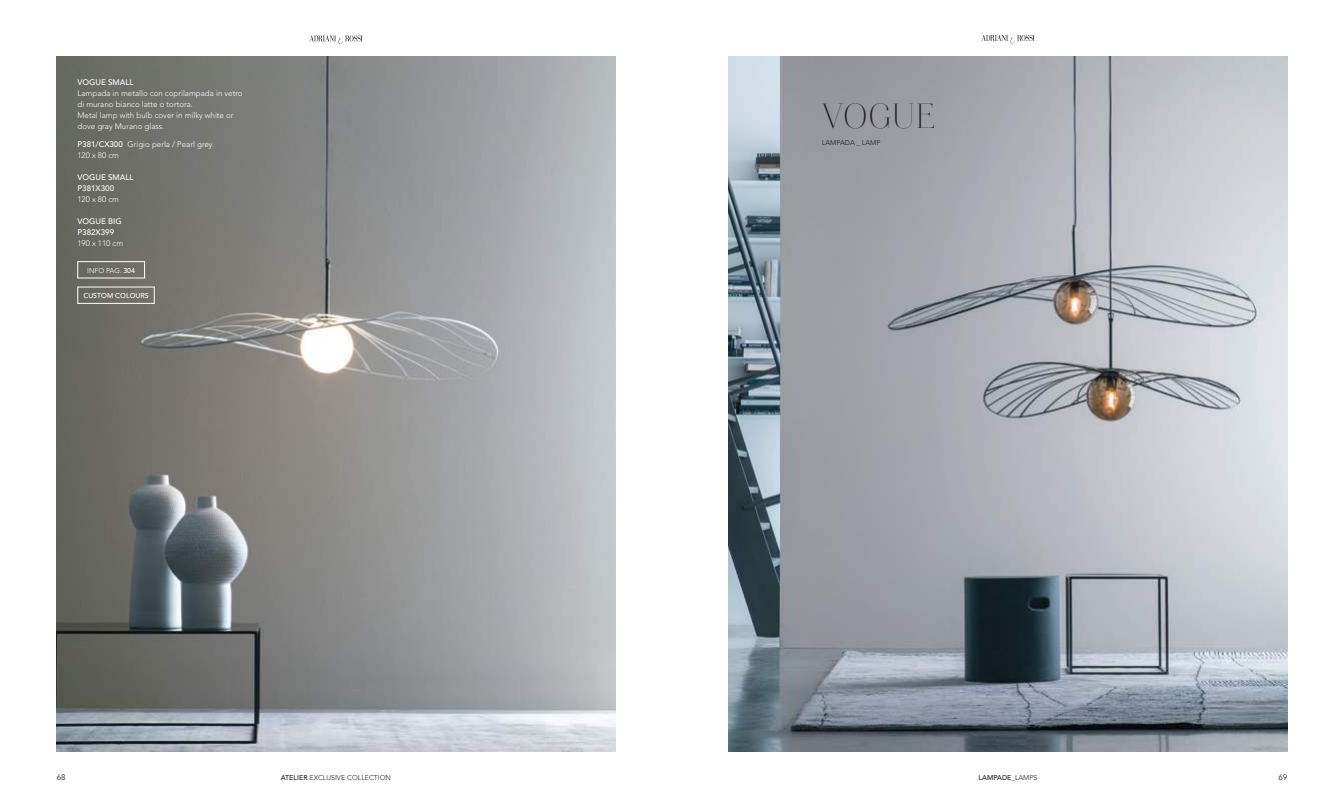
<style>
.page{position:relative;width:1344px;height:808px;background:#fff}
.page>*{position:absolute;margin:0;border:0;box-sizing:border-box;transform-origin:0 0}
.t1{font:35px "Aire Roman Std";letter-spacing:.025em;color:#241f1f}
.t2{font:300 8px/11px "Avenir";color:#fff}
.t3{font:500 8px/11px "Avenir";color:#fff}
.t4{font:8px "Avenir";color:#241f1f}
.t5{font:300 7px "Avenir";color:#241f1f}
.t6{font:500 7px "Avenir";color:#241f1f}
.t7{font:500 7px "Avenir";color:#fff}
.t8{font:300 7px "Avenir";color:#fff}
.s1{font-weight:500}
.s2{font-weight:300}
</style>
<div class="page">
<img style="left:57px;top:57px;width:558px;height:694px">
<img style="left:729px;top:57px;width:558px;height:694px">
<svg style="left:981px;top:35px;width:53px;height:8px"></svg>
<svg style="left:309px;top:35px;width:54px;height:9px"></svg>
<div style="left:77px;top:287px;width:78px;height:17px;border:1px solid #fff"></div>
<div style="left:77px;top:261px;width:68px;height:17px;border:1px solid #fff"></div>
<p class="t3" style="left:77px;top:77px;width:58px">VOGUE SMALL</p>
<p class="t2" style="left:77px;top:87px;width:167px">Lampada in metallo con coprilampada in vetro di murano bianco latte o tortora.<br>Metal lamp with bulb cover in milky white or dove gray Murano glass.</p>
<p class="t2" style="left:77px;top:138px;width:137px"><span class="s1">P381/CX300</span> Grigio perla / Pearl grey<br>120 x 80 cm</p>
<p class="t3" style="left:77px;top:172px;width:58px">VOGUE SMALL<br>P381X300</p>
<p class="t2" style="left:77px;top:193px;width:43px">120 x 80 cm</p>
<p class="t3" style="left:77px;top:216px;width:46px">VOGUE BIG<br>P382X399</p>
<p class="t2" style="left:77px;top:237px;width:47px">190 x 110 cm</p>
<p class="t8" style="left:87px;top:266px;width:49px">INFO PAG. <span class="s1">304</span></p>
<p class="t7" style="left:83px;top:291px;width:67px">CUSTOM COLOURS</p>
<h1 class="t1" style="left:822px;top:95px;width:114px">VOGUE</h1>
<p class="t5" style="left:822px;top:138px;width:60px">LAMPADA _ LAMP</p>
<p class="t4" style="left:57px;top:772px;width:10px">68</p>
<p class="t5" style="left:281px;top:773px;width:112px"><span class="s1">ATELIER</span> EXCLUSIVE COLLECTION</p>
<p class="t6" style="left:978px;top:773px;width:60px">LAMPADE<span class="s2">_LAMPS</span></p>
<p class="t4" style="left:1278px;top:772px;width:10px">69</p>
</div>
